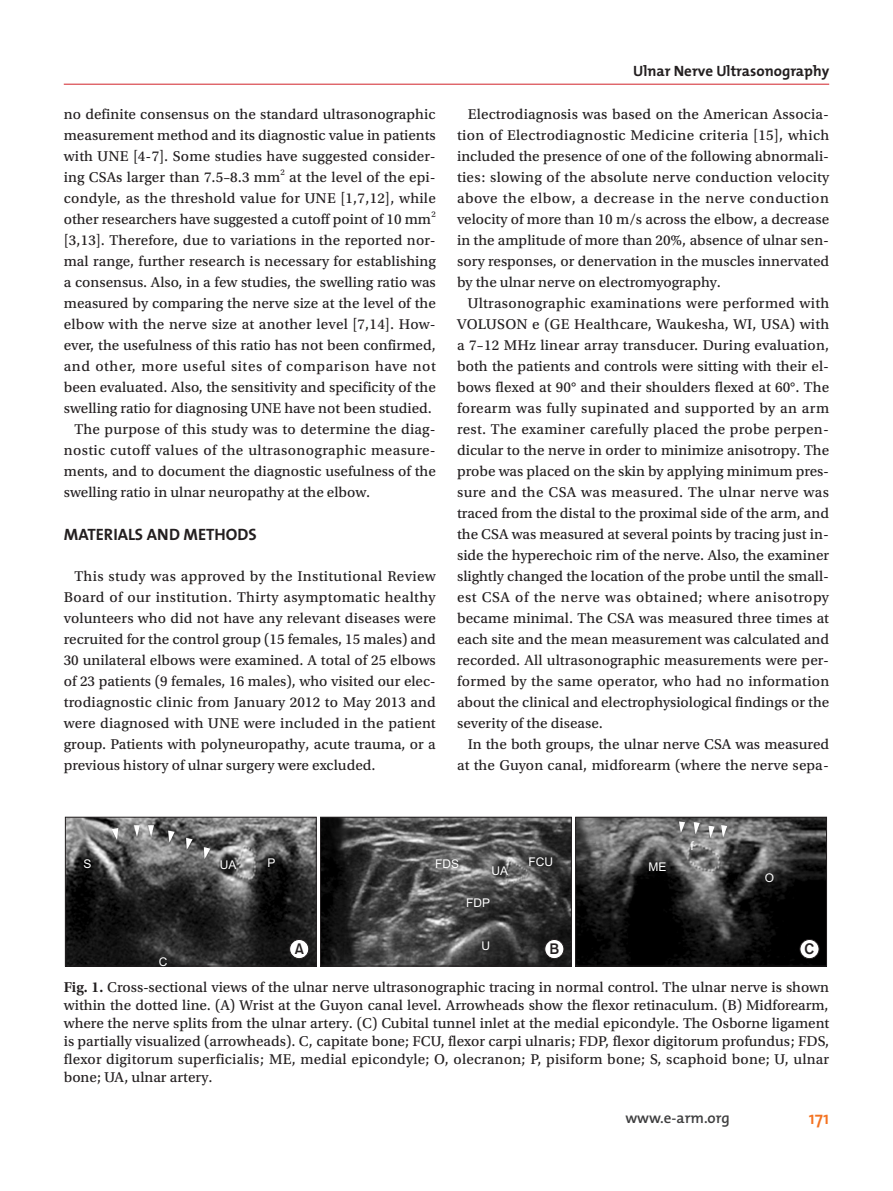
<style>
.page{position:relative;width:893px;height:1191px;background:#fff}
.page>*{position:absolute;margin:0;border:0;box-sizing:border-box;transform-origin:0 0}
.t1{font:600 18px "The Mix";color:#f47321}
.서론{font:700 16.5px "The Mix";color:#231f20}
.바탕글{font:15px/21px "Utopia Std Capt";color:#231f20;text-align:justify}
.그림{font:15px/18px "Utopia Std Capt";letter-spacing:.01em;color:#231f20;text-align:justify}
.쪽제목_홀{font:700 15px "The Mix";color:#231f20}
.t2{font:600 15px "The Mix";color:#3e3e3f}
.t3{font:15px "Gothic 725 BT Bold A";color:#231f20}
.t4{font:12px "Arial";color:#fff}
.바탕글-2{font:8.7px "Utopia Std Capt";color:#231f20}
.s1{font-family:"Utopia Std";font-weight:600}
</style>
<div class="page">
<hr style="left:64px;top:84px;width:765px;height:1px;background:#d1232a">
<svg style="left:65px;top:816px;width:762px;height:150px;background:#3e3e3e"></svg>
<div style="left:290px;top:939px;width:19px;height:19px;background:#fff;border-radius:50%"></div>
<div style="left:289px;top:939px;width:20px;height:20px;border:1px solid #231f20;border-radius:50%"></div>
<div style="left:545px;top:939px;width:19px;height:19px;background:#fff;border-radius:50%"></div>
<div style="left:544px;top:939px;width:20px;height:20px;border:1px solid #231f20;border-radius:50%"></div>
<div style="left:800px;top:939px;width:19px;height:19px;background:#fff;border-radius:50%"></div>
<div style="left:800px;top:939px;width:19px;height:20px;border:1px solid #231f20;border-radius:50%"></div>
<svg style="left:204px;top:847px;width:6px;height:12px"></svg>
<svg style="left:186px;top:838px;width:7px;height:12px"></svg>
<svg style="left:168px;top:830px;width:7px;height:12px"></svg>
<svg style="left:134px;top:825px;width:6px;height:11px"></svg>
<svg style="left:112px;top:828px;width:6px;height:12px"></svg>
<svg style="left:148px;top:825px;width:6px;height:11px"></svg>
<svg style="left:679px;top:821px;width:6px;height:12px"></svg>
<svg style="left:694px;top:822px;width:6px;height:12px"></svg>
<svg style="left:708px;top:825px;width:7px;height:12px"></svg>
<svg style="left:721px;top:825px;width:6px;height:12px"></svg>
<p class="바탕글" style="left:64px;top:104px;width:374px">no definite consensus on the standard ultrasonographic measurement method and its diagnostic value in patients with UNE [4-7]. Some studies have suggested consider&shy;ing CSAs larger than 7.5–8.3 mm</p>
<p class="바탕글-2" style="left:281px;top:167px;width:6px">2</p>
<p class="바탕글" style="left:64px;top:167px;width:374px;text-indent:225px">at the level of the epi&shy;condyle, as the threshold value for UNE [1,7,12], while other researchers have suggested a cutoff point of 10 mm</p>
<p class="바탕글-2" style="left:431px;top:209px;width:6px">2</p>
<p class="바탕글" style="left:64px;top:230px;width:374px">[3,13]. Therefore, due to variations in the reported nor&shy;mal range, further research is necessary for establishing a consensus. Also, in a few studies, the swelling ratio was measured by comparing the nerve size at the level of the elbow with the nerve size at another level [7,14]. How&shy;ever, the usefulness of this ratio has not been confirmed, and other, more useful sites of comparison have not been evaluated. Also, the sensitivity and specificity of the swelling ratio for diagnosing UNE have not been studied.</p>
<p class="바탕글" style="left:64px;top:419px;width:374px;text-indent:11px">The purpose of this study was to determine the diag&shy;nostic cutoff values of the ultrasonographic measure&shy;ments, and to document the diagnostic usefulness of the swelling ratio in ulnar neuropathy at the elbow.</p>
<p class="서론" style="left:64px;top:521px;width:195px">MATERIALS AND METHODS</p>
<p class="바탕글" style="left:64px;top:566px;width:374px;text-indent:11px">This study was approved by the Institutional Review Board of our institution. Thirty asymptomatic healthy volunteers who did not have any relevant diseases were recruited for the control group (15 females, 15 males) and 30 unilateral elbows were examined. A total of 25 elbows of 23 patients (9 females, 16 males), who visited our elec&shy;trodiagnostic clinic from January 2012 to May 2013 and were diagnosed with UNE were included in the patient group. Patients with polyneuropathy, acute trauma, or a previous history of ulnar surgery were excluded.</p>
<p class="쪽제목_홀" style="left:633px;top:59px;width:198px">Ulnar Nerve Ultrasonography</p>
<p class="바탕글" style="left:457px;top:104px;width:374px;text-indent:11px">Electrodiagnosis was based on the American Associa&shy;tion of Electrodiagnostic Medicine criteria [15], which included the presence of one of the following abnormali&shy;ties: slowing of the absolute nerve conduction velocity above the elbow, a decrease in the nerve conduction velocity of more than 10 m/s across the elbow, a decrease in the amplitude of more than 20%, absence of ulnar sen&shy;sory responses, or denervation in the muscles innervated by the ulnar nerve on electromyography.</p>
<p class="바탕글" style="left:457px;top:293px;width:374px;text-indent:11px">Ultrasonographic examinations were performed with VOLUSON e (GE Healthcare, Waukesha, WI, USA) with a 7–12 MHz linear array transducer. During evaluation, both the patients and controls were sitting with their el&shy;bows flexed at 90° and their shoulders flexed at 60°. The forearm was fully supinated and supported by an arm rest. The examiner carefully placed the probe perpen&shy;dicular to the nerve in order to minimize anisotropy. The probe was placed on the skin by applying minimum pres&shy;sure and the CSA was measured. The ulnar nerve was traced from the distal to the proximal side of the arm, and the CSA was measured at several points by tracing just in&shy;side the hyperechoic rim of the nerve. Also, the examiner slightly changed the location of the probe until the small&shy;est CSA of the nerve was obtained; where anisotropy became minimal. The CSA was measured three times at each site and the mean measurement was calculated and recorded. All ultrasonographic measurements were per&shy;formed by the same operator, who had no information about the clinical and electrophysiological findings or the severity of the disease.</p>
<p class="바탕글" style="left:457px;top:734px;width:374px;text-align:right">In the both groups, the ulnar nerve CSA was measured at the Guyon canal, midforearm (where the nerve sepa-</p>
<p class="t4" style="left:690px;top:839px;width:5px">f</p>
<p class="t4" style="left:83px;top:857px;width:10px">S</p>
<p class="t4" style="left:159px;top:954px;width:10px">C</p>
<p class="t4" style="left:220px;top:857px;width:18px">UA</p>
<p class="t4" style="left:268px;top:855px;width:10px">P</p>
<p class="t4" style="left:435px;top:857px;width:25px">FDS</p>
<p class="t4" style="left:492px;top:863px;width:18px">UA</p>
<p class="t4" style="left:466px;top:895px;width:25px">FDP</p>
<p class="t4" style="left:529px;top:854px;width:26px">FCU</p>
<p class="t4" style="left:648px;top:860px;width:19px">ME</p>
<p class="t4" style="left:765px;top:871px;width:11px">O</p>
<p class="t4" style="left:481px;top:938px;width:10px">U</p>
<p class="t3" style="left:295px;top:940px;width:11px">A</p>
<p class="t3" style="left:549px;top:940px;width:11px">B</p>
<p class="t3" style="left:805px;top:940px;width:11px">C</p>
<p class="그림" style="left:64px;top:978px;width:767px"><span class="s1">Fig. 1.</span> Cross-sectional views of the ulnar nerve ultrasonographic tracing in normal control. The ulnar nerve is shown within the dotted line. (A) Wrist at the Guyon canal level. Arrowheads show the flexor retinaculum. (B) Midforearm, where the nerve splits from the ulnar artery. (C) Cubital tunnel inlet at the medial epicondyle. The Osborne ligament is partially visualized (arrowheads). C, capitate bone; FCU, flexor carpi ulnaris; FDP, flexor digitorum profundus; FDS, flexor digitorum superficialis; ME, medial epicondyle; O, olecranon; P, pisiform bone; S, scaphoid bone; U, ulnar bone; UA, ulnar artery.</p>
<p class="t2" style="left:625px;top:1105px;width:106px">www.e-arm.org</p>
<p class="t1" style="left:809px;top:1102px;width:22px">171</p>
</div>
